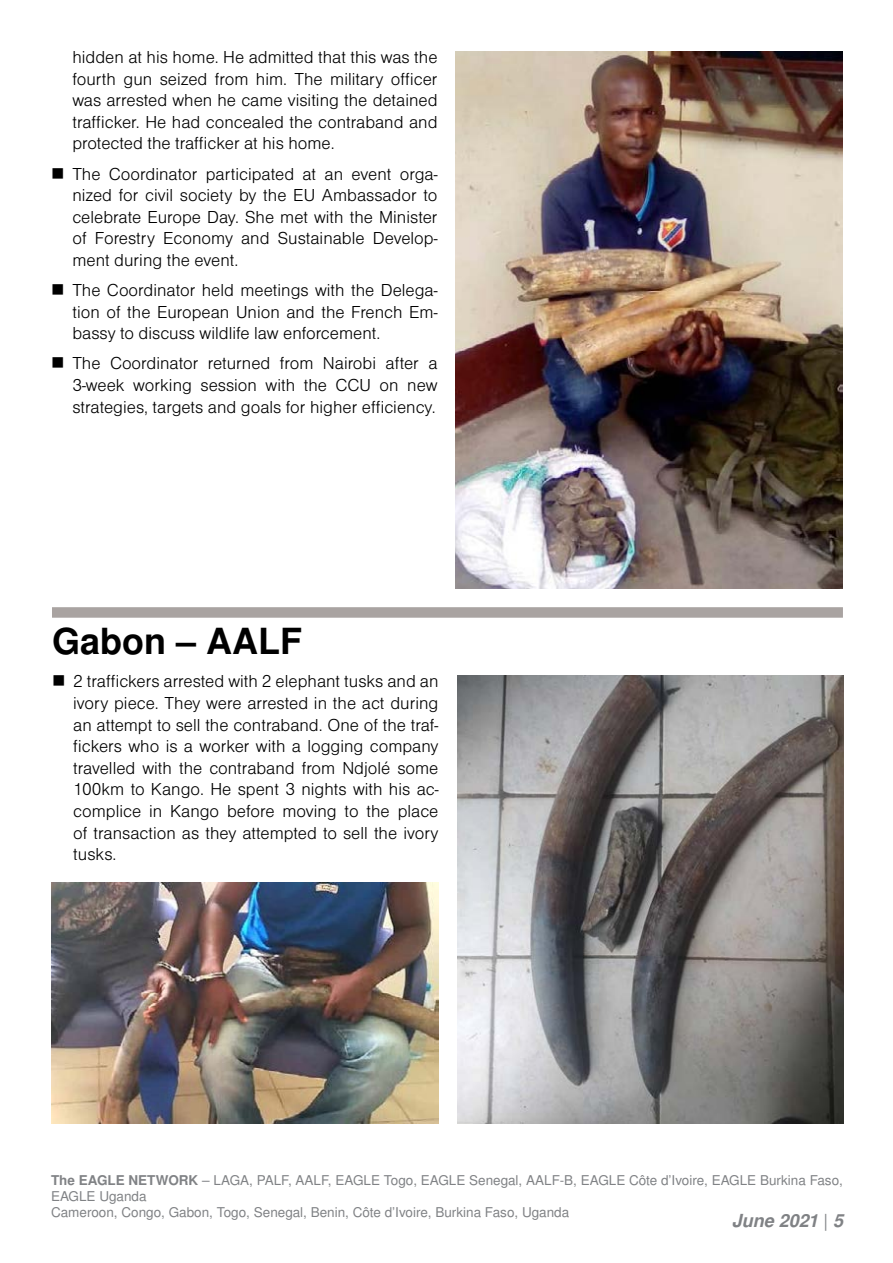
<style>
.page{position:relative;width:893px;height:1263px;background:#fff}
.page>*{position:absolute;margin:0;border:0;box-sizing:border-box;transform-origin:0 0}
.t1{font:700 36px "Nimbus Sans LOT";color:#000}
.t2{font:18px/21.6px "Nimbus Sans DOT Ligh";color:#000;text-align:justify}
.t3{font:italic 700 18px "Nimbus Sans LOT";color:#808285}
.t4{font:13.5px/16.2px "Nimbus Sans LOT";color:#808285}
.s1{font-weight:700}
.s2{font-weight:400;font-style:normal}
</style>
<div class="page">
<img style="left:455px;top:51px;width:388px;height:537px">
<div style="left:52px;top:607px;width:791px;height:11px;background:#a9a3a1"></div>
<img style="left:457px;top:675px;width:386px;height:448px">
<img style="left:51px;top:882px;width:387px;height:241px">
<p class="t2" style="left:72px;top:47px;width:367px">hidden at his home. He admitted that this was the fourth gun seized from him. The military officer was arrested when he came visiting the detained trafficker. He had concealed the contraband and protected the trafficker at his home.</p>
<p class="t2" style="left:72px;top:163px;width:367px">The Coordinator participated at an event orga&shy;nized for civil society by the EU Ambassador to celebrate Europe Day. She met with the Minister of Forestry Economy and Sustainable Develop&shy;ment during the event.</p>
<p class="t2" style="left:72px;top:280px;width:367px">The Coordinator held meetings with the Delega&shy;tion of the European Union and the French Em&shy;bassy to discuss wildlife law enforcement.</p>
<p class="t2" style="left:72px;top:353px;width:367px">The Coordinator returned from Nairobi after a 3-week working session with the CCU on new strategies, targets and goals for higher efficiency.</p>
<h1 class="t1" style="left:52px;top:620px;width:252px">Gabon – AALF</h1>
<p class="t2" style="left:73px;top:671px;width:367px">2 traffickers arrested with 2 elephant tusks and an ivory piece. They were arrested in the act during an attempt to sell the contraband. One of the traf&shy;fickers who is a worker with a logging company travelled with the contraband from Ndjolé some 100km to Kango. He spent 3 nights with his ac&shy;complice in Kango before moving to the place of transaction as they attempted to sell the ivory tusks.</p>
<p class="t4" style="left:51px;top:1172px;width:793px"><span class="s1">The EAGLE NETWORK</span> – LAGA, PALF, AALF, EAGLE Togo, EAGLE Senegal, AALF-B, EAGLE Côte d’Ivoire, EAGLE Burkina Faso,<br>EAGLE Uganda<br>Cameroon, Congo, Gabon, Togo, Senegal, Benin, Côte d’Ivoire, Burkina Faso, Uganda</p>
<p class="t3" style="left:732px;top:1210px;width:113px">June 2021 <span class="s2">|</span> 5</p>
</div>
